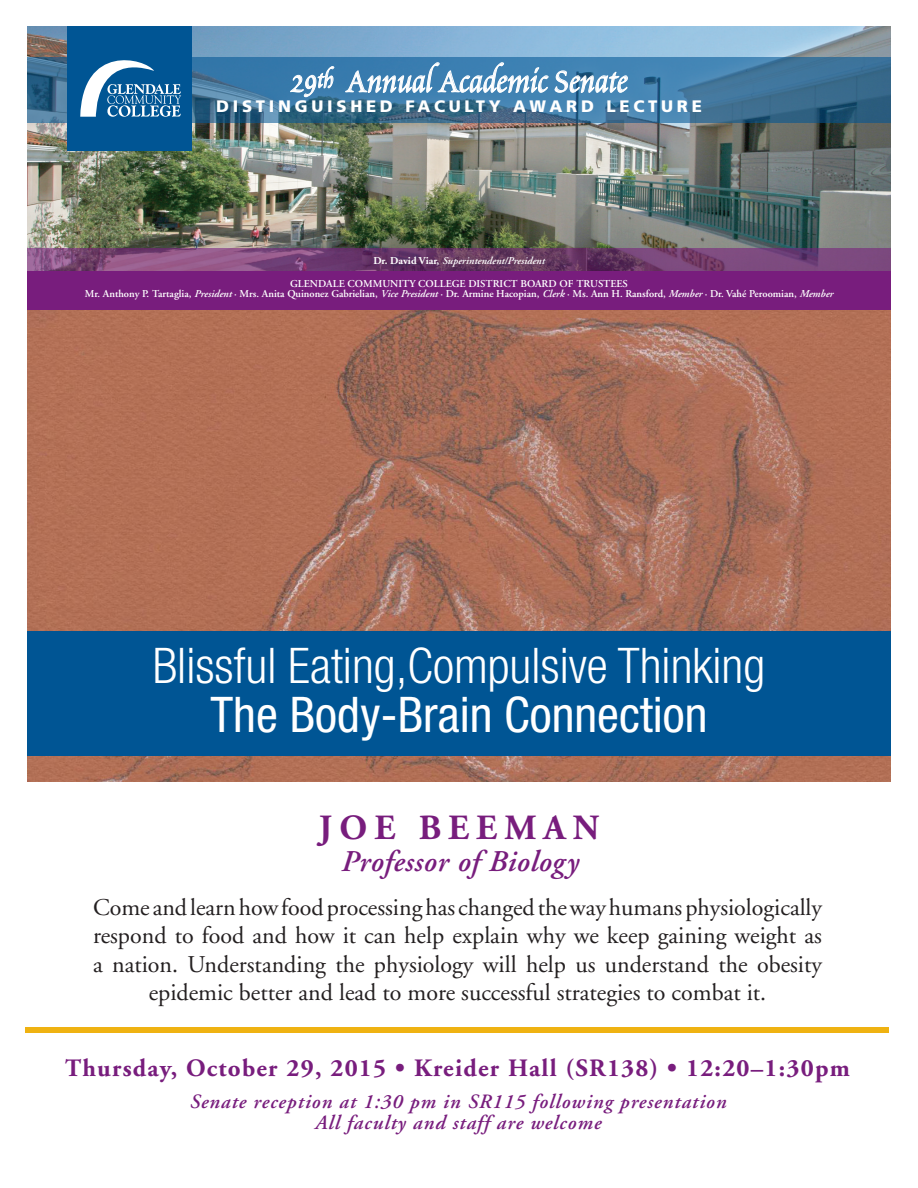
<style>
.page{position:relative;width:918px;height:1188px;background:#fff}
.page>*{position:absolute;margin:0;border:0;box-sizing:border-box;transform-origin:0 0}
.t1{font:300 condensed 49.2px "Helvetica Neue LT Std";color:#fff}
.t2{font:condensed 49.2px "Helvetica Neue LT Std";color:#fff}
.t3{font:40.35px "Poetica Chancery IV";color:#fff}
.t4{font:700 35.4px "Adobe Garamond";letter-spacing:.2em;color:#781d7d}
.t5{font:italic 600 30.15px "Adobe Garamond";letter-spacing:.02em;color:#781d7d}
.t6{font:700 24.9px "Adobe Garamond";letter-spacing:.05em;color:#781d7d}
.t7{font:24px/28.5px "Adobe Garamond";color:#231f20;text-align:center}
.t8{font:italic 600 20.25px "Adobe Garamond";letter-spacing:.05em;color:#781d7d}
.t9{font:900 16.65px "Frutiger";letter-spacing:.225em;color:#fff}
.t10{font:600 10.5px "Adobe Garamond";color:#fff}
.t11{font:italic 600 10.5px "Adobe Garamond";color:#fff}
.s1{font-size:28.8px}
.s2{font-weight:700;font-style:normal}
.s3{font-style:italic}
</style>
<div class="page">
<div style="left:26px;top:1027px;width:864px;height:6px;background:#efb211"></div>
<img style="left:27px;top:309px;width:864px;height:473px">
<div style="left:27px;top:632px;width:864px;height:124px;background:#005594"></div>
<img style="left:27px;top:26px;width:864px;height:223px">
<svg style="left:27px;top:249px;width:864px;height:22px;background:#764473"></svg>
<svg style="left:27px;top:57px;width:864px;height:66px;background:#3c739a"></svg>
<div style="left:27px;top:271px;width:864px;height:38px;background:#781d7d"></div>
<div style="left:68px;top:27px;width:124px;height:124px;background:#005594"></div>
<div style="left:68px;top:26px;width:124px;height:125px;border:1px solid #005594"></div>
<svg style="left:80px;top:60px;width:101px;height:57px"></svg>
<svg style="left:290px;top:66px;width:44px;height:31px"></svg>
<svg style="left:346px;top:62px;width:203px;height:31px;background:#6298c0"></svg>
<svg style="left:555px;top:70px;width:73px;height:23px;background:#75a3c5"></svg>
<p class="t3" style="left:291px;top:61px;width:338px">29<span class="s1">th</span> Annual Academic Senate</p>
<p class="t9" style="left:216px;top:96px;width:487px">DISTINGUISHED FACULTY AWARD LECTURE</p>
<p class="t11" style="left:373px;top:255px;width:173px"><span class="s2">Dr. David Viar,</span> Superintendent/President</p>
<p class="t10" style="left:290px;top:278px;width:339px">GLENDALE COMMUNITY COLLEGE DISTRICT BOARD OF TRUSTEES</p>
<p class="t10" style="left:85px;top:288px;width:750px">Mr. Anthony P. Tartaglia, <span class="s3">President</span> · Mrs. Anita Quinonez Gabrielian, <span class="s3">Vice President</span> · Dr. Armine Hacopian, <span class="s3">Clerk</span> · Ms. Ann H. Ransford, <span class="s3">Member</span> · Dr. Vahé Peroomian, <span class="s3">Member</span></p>
<p class="t1" style="left:153px;top:638px;width:614px">Blissful Eating,Compulsive Thinking</p>
<p class="t2" style="left:210px;top:687px;width:499px">The Body-Brain Connection</p>
<p class="t4" style="left:319px;top:808px;width:282px">JOE BEEMAN</p>
<p class="t5" style="left:340px;top:845px;width:239px">Professor of Biology</p>
<p class="t7" style="left:93px;top:893px;width:731px">Come and learn how food processing has changed the way humans physiologically respond to food and how it can help explain why we keep gaining weight as a nation. Understanding the physiology will help us understand the obesity epidemic better and lead to more successful strategies to combat it.</p>
<p class="t6" style="left:65px;top:1055px;width:786px">Thursday, October 29, 2015 • Kreider Hall (SR138) • 12:20–1:30pm</p>
<p class="t8" style="left:189px;top:1090px;width:538px">Senate reception at 1:30 pm in SR115 following presentation</p>
<p class="t8" style="left:314px;top:1111px;width:288px">All faculty and staff are welcome</p>
</div>
